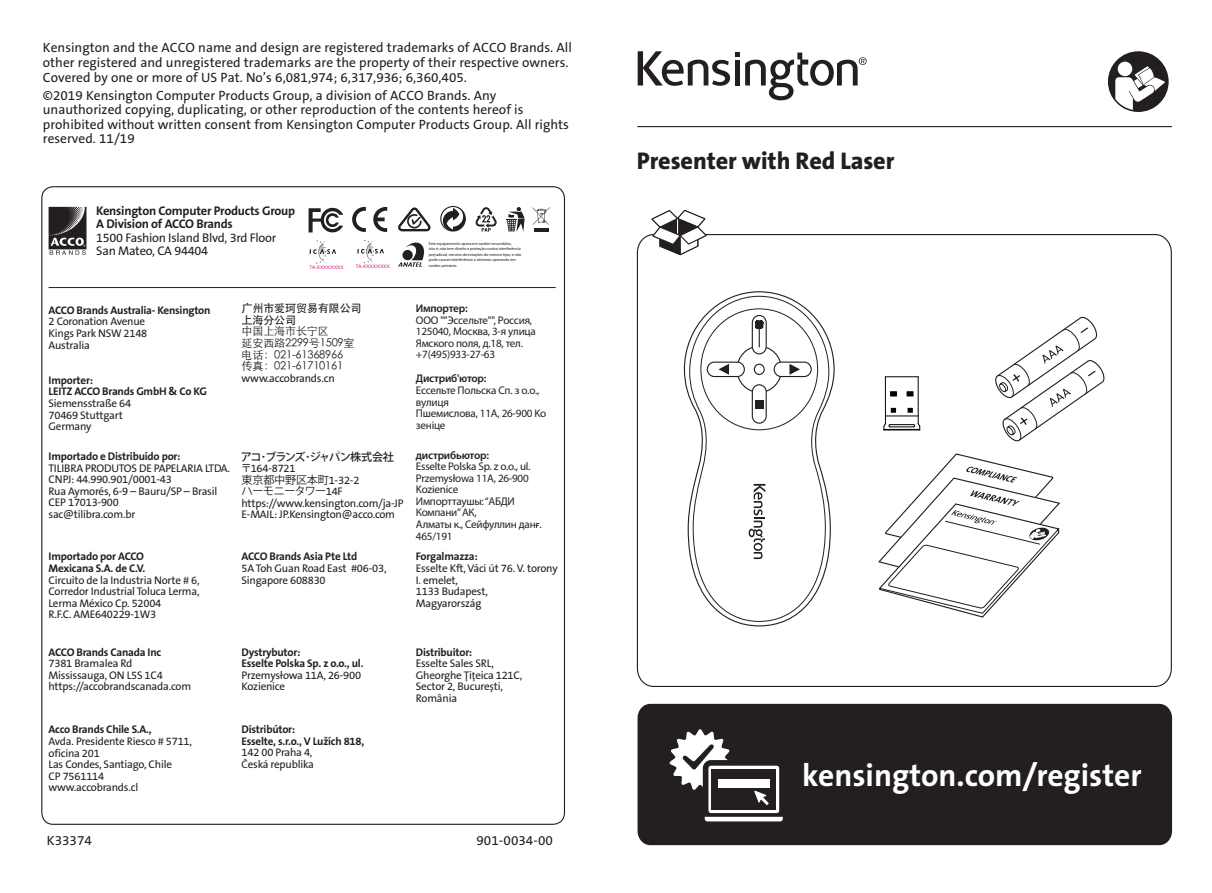
<style>
.page{position:relative;width:1212px;height:893px;background:#fff}
.page>*{position:absolute;margin:0;border:0;box-sizing:border-box;transform-origin:0 0}
.t1{font:31.5px "The Sans KENSINGTON7 Bd";color:#fff}
.t2{font:24.3px "The Sans KENSINGTON8 XB";letter-spacing:-.005em;color:#231f20}
.t3{font:13.5px/14.6px "The Sans KENSINGTON5 Rg";color:#231f20}
.t4{font:12.6px/13px "The Sans KENSINGTON7 Bd";letter-spacing:-.02em;color:#231f20}
.t5{font:12.6px/13px "The Sans KENSINGTON5 Rg";letter-spacing:-.02em;color:#231f20}
.t6{font:11.03px/11.5px "The Sans KENSINGTON5 Rg";letter-spacing:-.02em;color:#231f20}
.t7{font:11.03px/11.5px "The Sans KENSINGTON7 Bd";letter-spacing:-.02em;color:#231f20}
.t8{font:11.03px/11.5px "Myriad Pro";letter-spacing:-.02em;color:#231f20}
.t9{font:300 11.03px/11.5px "ST Heiti SC";letter-spacing:-.02em;color:#231f20}
.t10{font:600 11.03px "Myriad Pro";letter-spacing:-.02em;color:#231f20}
.t11{font:11.03px/11.5px "Koz Go Pr 6 N";letter-spacing:-.025em;color:#231f20}
.t12{font:500 11.03px/11.5px "ST Heiti SC";letter-spacing:-.02em;color:#231f20}
.t13{font:500 11.03px "Koz Go Pro";letter-spacing:-.1em;color:#231f20}
.t14{font:4.95px "Arial";color:#d72184}
.t15{font:4.27px/5.6px "Myriad Pro";color:#231f20}
.s1{font-family:"Koz Go Pr 6 N"}
.s2{font-family:"The Sans KENSINGTON5 Rg"}
.s3{font-family:"Myriad Pro"}
.s4{font-family:"Gill Sans"}
</style>
<div class="page">
<hr style="left:637px;top:126px;width:535px;height:1px;background:#231f20">
<svg style="left:745px;top:53px;width:122px;height:47px"></svg>
<svg style="left:638px;top:51px;width:101px;height:35px"></svg>
<div style="left:637px;top:704px;width:535px;height:141px;background:#231f20;border-radius:13px"></div>
<div style="left:1108px;top:51px;width:60px;height:61px;background:#231f20;border-radius:50%"></div>
<div style="left:1118px;top:62px;width:14px;height:14px;background:#fff;border-radius:50%"></div>
<svg style="left:1115px;top:66px;width:50px;height:44px"></svg>
<svg style="left:650px;top:210px;width:58px;height:46px"></svg>
<div style="left:703px;top:760px;width:82px;height:59px;border:11px solid #231f20;border-radius:3px"></div>
<div style="left:708px;top:766px;width:71px;height:47px;background:#fff;border-radius:3px"></div>
<div style="left:711px;top:769px;width:65px;height:41px;background:#231f20"></div>
<svg style="left:705px;top:817px;width:78px;height:4px"></svg>
<svg style="left:669px;top:729px;width:62px;height:61px"></svg>
<div style="left:718px;top:779px;width:51px;height:9px;background:#fff"></div>
<svg style="left:754px;top:790px;width:15px;height:15px"></svg>
<svg style="left:683px;top:291px;width:152px;height:336px"></svg>
<svg style="left:689px;top:296px;width:140px;height:326px"></svg>
<svg style="left:749px;top:484px;width:16px;height:75px"></svg>
<div style="left:774px;top:362px;width:37px;height:14px;background:#fff;border-radius:7px"></div>
<div style="left:773px;top:362px;width:39px;height:15px;border:1px solid #231f20;border-radius:7px"></div>
<div style="left:752px;top:385px;width:14px;height:38px;background:#fff;border-radius:7px"></div>
<div style="left:752px;top:384px;width:15px;height:40px;border:1px solid #231f20;border-radius:7px"></div>
<div style="left:707px;top:362px;width:37px;height:14px;background:#fff;border-radius:7px"></div>
<div style="left:707px;top:362px;width:38px;height:15px;border:1px solid #231f20;border-radius:7px"></div>
<svg style="left:789px;top:364px;width:11px;height:11px"></svg>
<svg style="left:718px;top:364px;width:11px;height:11px"></svg>
<div style="left:755px;top:400px;width:8px;height:9px;background:#231f20"></div>
<div style="left:754px;top:364px;width:11px;height:11px;border:1px solid #231f20;border-radius:50%"></div>
<div style="left:752px;top:315px;width:14px;height:39px;background:#fff;border-radius:7px"></div>
<div style="left:752px;top:315px;width:15px;height:39px;border:1px solid #231f20;border-radius:7px"></div>
<svg style="left:750px;top:319px;width:14px;height:28px"></svg>
<svg style="left:995px;top:316px;width:110px;height:126px"></svg>
<hr style="left:885px;top:377px;width:1px;height:46px;background:#030303">
<hr style="left:885px;top:416px;width:33px;height:1px;background:#030303">
<svg style="left:891px;top:408px;width:5px;height:5px"></svg>
<svg style="left:907px;top:408px;width:6px;height:5px"></svg>
<hr style="left:918px;top:377px;width:1px;height:46px;background:#030303">
<hr style="left:885px;top:376px;width:33px;height:1px;background:#030303">
<svg style="left:890px;top:391px;width:7px;height:5px"></svg>
<svg style="left:906px;top:391px;width:7px;height:5px"></svg>
<svg style="left:883px;top:423px;width:37px;height:8px"></svg>
<hr style="left:49px;top:287px;width:507px;height:1px;background:#231f20">
<svg style="left:49px;top:207px;width:37px;height:48px;background:#585556"></svg>
<svg style="left:310px;top:240px;width:26px;height:24px"></svg>
<svg style="left:357px;top:240px;width:27px;height:23px"></svg>
<svg style="left:878px;top:453px;width:182px;height:165px"></svg>
<div style="left:440px;top:206px;width:26px;height:26px;border:1px solid #231f20;border-radius:50%"></div>
<svg style="left:443px;top:207px;width:22px;height:24px"></svg>
<svg style="left:373px;top:207px;width:14px;height:25px"></svg>
<svg style="left:352px;top:207px;width:14px;height:25px"></svg>
<svg style="left:309px;top:207px;width:34px;height:26px"></svg>
<svg style="left:398px;top:207px;width:33px;height:24px"></svg>
<hr style="left:534px;top:228px;width:14px;height:4px;background:#231f20">
<svg style="left:532px;top:207px;width:18px;height:18px"></svg>
<svg style="left:506px;top:207px;width:19px;height:25px"></svg>
<svg style="left:398px;top:242px;width:27px;height:25px"></svg>
<svg style="left:475px;top:207px;width:22px;height:25px"></svg>
<p class="t3" style="left:43px;top:41px;width:530px">Kensington and the ACCO name and design are registered trademarks of ACCO Brands. All other registered and unregistered trademarks are the property of their respective owners.<br>Covered by one or more of US Pat. No’s 6,081,974; 6,317,936; 6,360,405.</p>
<p class="t3" style="left:43px;top:88px;width:527px">©2019 Kensington Computer Products Group, a division of ACCO Brands. Any unauthorized copying, duplicating, or other reproduction of the contents hereof is prohibited without written consent from Kensington Computer Products Group. All rights reserved. 11/19</p>
<p class="t4" style="left:96px;top:205px;width:200px">Kensington Computer Products Group<br>A Division of ACCO Brands</p>
<p class="t5" style="left:96px;top:231px;width:181px">1500 Fashion Island Blvd, 3rd Floor<br>San Mateo, CA 94404</p>
<p class="t14" style="left:310px;top:264px;width:35px">TA-XXXX/XXXX</p>
<p class="t14" style="left:356px;top:263px;width:35px">TA-XXXX/XXXX</p>
<p class="t15" style="left:429px;top:240px;width:94px">Este equipamento opera em caráter secundário,<br>isto é, não tem direito a proteção contra interferência prejudicial, mesmo de estações do mesmo tipo, e não pode causar interferência a sistemas operando em caráter primário.</p>
<p class="t7" style="left:49px;top:305px;width:163px">ACCO Brands Australia- Kensington</p>
<p class="t6" style="left:49px;top:316px;width:100px">2 Coronation Avenue<br>Kings Park NSW 2148<br>Australia</p>
<p class="t7" style="left:49px;top:375px;width:160px">Importer:<br>LEITZ ACCO Brands GmbH &amp; Co KG</p>
<p class="t6" style="left:49px;top:398px;width:84px">Siemensstraße 64<br>70469 Stuttgart<br>Germany</p>
<p class="t7" style="left:49px;top:451px;width:133px">Importado e Distribuído por:</p>
<p class="t6" style="left:49px;top:462px;width:183px">TILIBRA PRODUTOS DE PAPELARIA LTDA.<br>CNPJ: 44.990.901/0001-43<br>Rua Aymorés, 6-9 – Bauru/SP – Brasil<br>CEP 17013-900<br>sac@tilibra.com.br</p>
<p class="t7" style="left:49px;top:551px;width:98px">Importado por ACCO<br>Mexicana S.A. de C.V.</p>
<p class="t6" style="left:49px;top:574px;width:152px">Circuito de la Industria Norte # 6,<br>Corredor Industrial Toluca Lerma,<br>Lerma México Cp. 52004<br>R.F.C. AME640229-1W3</p>
<p class="t7" style="left:49px;top:646px;width:114px">ACCO Brands Canada Inc</p>
<p class="t6" style="left:49px;top:658px;width:144px">7381 Bramalea Rd<br>Mississauga, ON L5S 1C4 https://accobrandscanada.com</p>
<p class="t7" style="left:49px;top:724px;width:105px">Acco Brands Chile S.A.,</p>
<p class="t6" style="left:49px;top:736px;width:145px">Avda. Presidente Riesco # 5711, oficina 201<br>Las Condes, Santiago, Chile<br>CP 7561114 www.accobrands.cl</p>
<p class="t12" style="left:242px;top:302px;width:122px">广州市爱珂贸易有限公司上海分公司</p>
<p class="t9" style="left:242px;top:324px;width:115px">中国上海市长宁区<br>延安西路2299号1509室电话：021-61368966传真：021-61710161</p>
<p class="t6" style="left:242px;top:372px;width:95px">www.accobrands.cn</p>
<p class="t13" style="left:241px;top:449px;width:155px">アコ･ブランズ･ジャパン株式会社</p>
<p class="t6" style="left:241px;top:463px;width:56px"><span class="s1">〒</span>164-8721</p>
<p class="t11" style="left:242px;top:474px;width:119px">東京都中野区本町<span class="s2">1-32-2</span>ハーモニータワー<span class="s2">14F</span></p>
<p class="t6" style="left:242px;top:498px;width:164px">https://www.kensington.com/ja-JP<br>E-MAIL: JP.Kensington@acco.com</p>
<p class="t7" style="left:242px;top:551px;width:117px">ACCO Brands Asia Pte Ltd</p>
<p class="t6" style="left:242px;top:563px;width:146px">5A Toh Guan Road East #06-03,<br>Singapore 608830</p>
<p class="t7" style="left:242px;top:646px;width:123px">Dystrybutor:<br>Esselte Polska Sp. z o.o., ul.</p>
<p class="t6" style="left:242px;top:669px;width:121px">Przemysłowa 11A, 26-900<br>Kozienice</p>
<p class="t7" style="left:242px;top:724px;width:124px">Distribútor:<br>Esselte, s.r.o., V Lužích 818,</p>
<p class="t6" style="left:242px;top:747px;width:74px">142 00 Praha 4,<br><span class="s3">Č</span>eská republika</p>
<p class="t10" style="left:416px;top:301px;width:53px">Импортер:</p>
<p class="t8" style="left:416px;top:314px;width:121px">ООО ""Эссельте"", Россия,<br>125040, Москва, 3-я улица<br>Ямского поля, д.18, тел. +7(495)933-27-63</p>
<p class="t10" style="left:416px;top:372px;width:72px">Дистриб'ютор:</p>
<p class="t8" style="left:416px;top:384px;width:132px">Ессельте Польска Сп. з о.о., вулиця<br>Пшемислова, 11А, 26-900 Ko зеніце</p>
<p class="t10" style="left:416px;top:448px;width:75px">дистрибьютор:</p>
<p class="t8" style="left:416px;top:461px;width:127px">Esselte Polska Sp. z o.o., ul.<br>Przemysłowa 11A, 26-900<br>Kozienice<br>Импорттаушы: “АБДИ<br>Компани” АК,<br>Алматы к., Сейфуллин дан<span class="s4">ғ</span>.<br>465/191</p>
<p class="t7" style="left:416px;top:551px;width:63px">Forgalmazza:</p>
<p class="t6" style="left:416px;top:563px;width:143px">Esselte Kft, Váci út 76. V. torony<br>I. emelet,<br>1133 Budapest,<br>Magyarország</p>
<p class="t7" style="left:416px;top:646px;width:58px">Distribuitor:</p>
<p class="t6" style="left:416px;top:658px;width:108px">Esselte Sales SRL,<br>Gheorghe <span class="s3">Ţ</span>i<span class="s3">ţ</span>eica 121C,<br>Sector 2, Bucure<span class="s3">ş</span>ti,<br>România</p>
<p class="t3" style="left:47px;top:833px;width:47px">K33374</p>
<p class="t3" style="left:476px;top:833px;width:78px">901-0034-00</p>
<h2 class="t2" style="left:637px;top:147px;width:259px">Presenter with Red Laser</h2>
<h1 class="t1" style="left:802px;top:759px;width:341px">kensington.com/register</h1>
</div>
